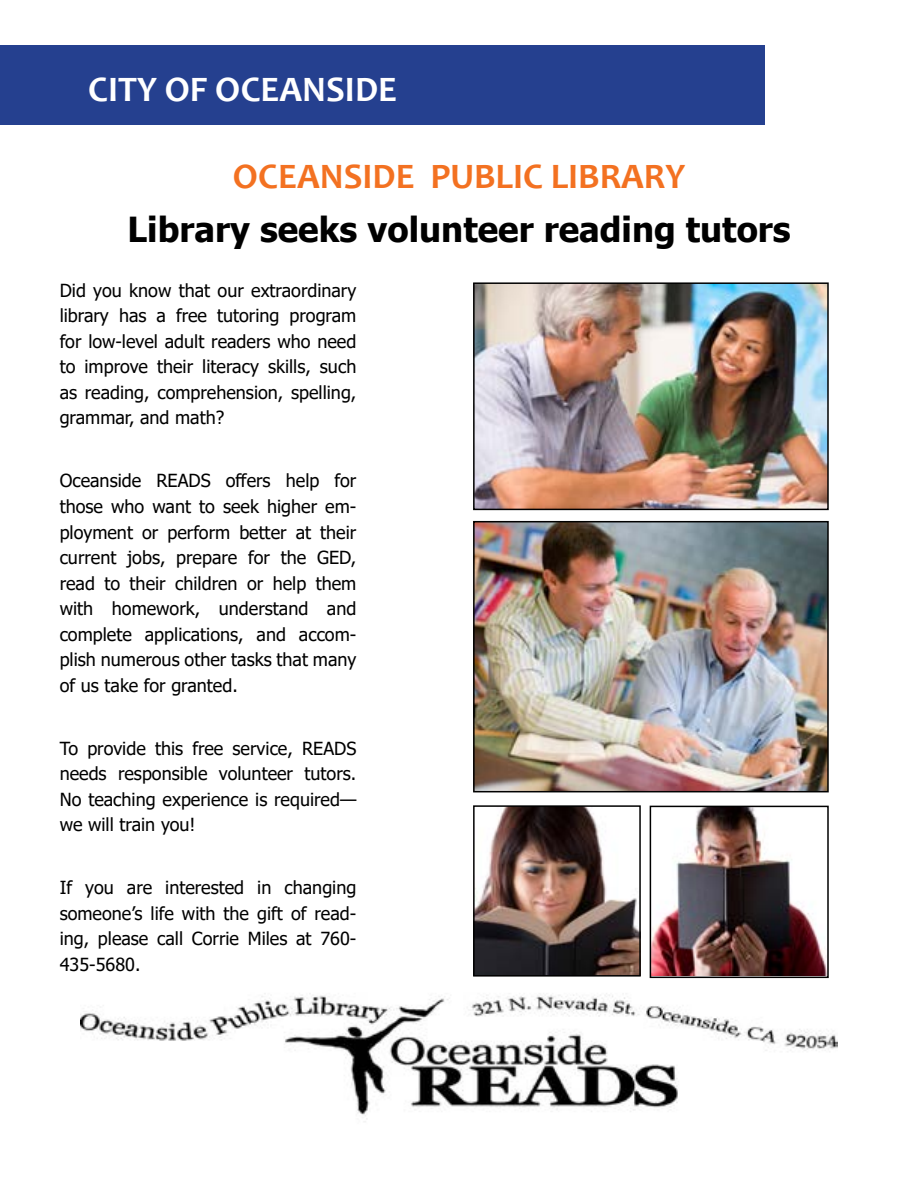
<style>
.page{position:relative;width:918px;height:1188px;background:#fff}
.page>*{position:absolute;margin:0;border:0;box-sizing:border-box;transform-origin:0 0}
.t1{font:700 36px "Candara";color:#f37121}
.t2{font:700 36px "Candara";color:#fff}
.t3{font:700 34.5px "Tahoma";color:#000}
.t4{font:18px/25.5px "Tahoma";color:#000;text-align:justify}
</style>
<div class="page">
<div style="left:0;top:45px;width:765px;height:79px;background:#25408f"></div>
<img style="left:80px;top:993px;width:758px;height:129px">
<img style="left:476px;top:285px;width:350px;height:222px">
<div style="left:473px;top:282px;width:356px;height:228px;border:2px solid #000"></div>
<img style="left:476px;top:524px;width:350px;height:265px">
<div style="left:473px;top:521px;width:356px;height:271px;border:2px solid #000"></div>
<img style="left:653px;top:809px;width:173px;height:166px">
<div style="left:650px;top:806px;width:179px;height:172px;border:2px solid #000"></div>
<img style="left:476px;top:808px;width:162px;height:166px">
<div style="left:473px;top:805px;width:168px;height:172px;border:2px solid #000"></div>
<h1 class="t2" style="left:88px;top:67px;width:311px">CITY OF OCEANSIDE</h1>
<h1 class="t1" style="left:233px;top:154px;width:454px">OCEANSIDE PUBLIC LIBRARY</h1>
<h2 class="t3" style="left:128px;top:205px;width:665px">Library seeks volunteer reading tutors</h2>
<p class="t4" style="left:60px;top:279px;width:298px">Did you know that our extraordinary library has a free tutoring program for low-level adult readers who need to improve their literacy skills, such as reading, comprehension, spelling, grammar, and math?</p>
<p class="t4" style="left:60px;top:469px;width:298px">Oceanside READS offers help for those who want to seek higher em&shy;ployment or perform better at their current jobs, prepare for the GED, read to their children or help them with homework, understand and complete applications, and accom&shy;plish numerous other tasks that many of us take for granted.</p>
<p class="t4" style="left:60px;top:736px;width:298px">To provide this free service, READS needs responsible volunteer tutors.<br>No teaching experience is required— we will train you!</p>
<p class="t4" style="left:60px;top:876px;width:298px">If you are interested in changing someone’s life with the gift of read&shy;ing, please call Corrie Miles at 760- 435-5680.</p>
</div>
